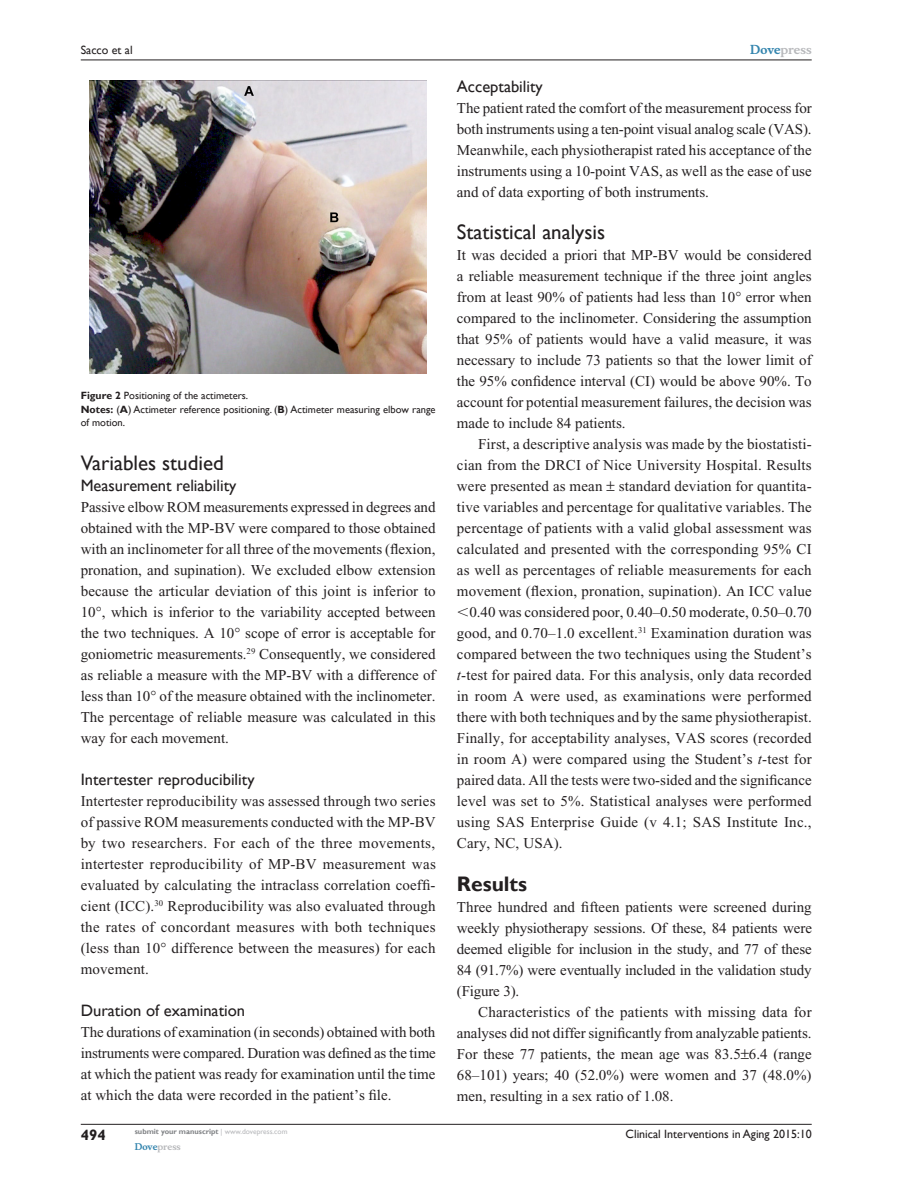
<style>
.page{position:relative;width:918px;height:1188px;background:#fff}
.page>*{position:absolute;margin:0;border:0;box-sizing:border-box;transform-origin:0 0}
.H2-before-H3{font:21px "Gill Sans";color:#231f20}
.t1{font:700 21px "Gill Sans";color:#231f20}
.H3-after-H2{font:16.5px "Gill Sans";color:#231f20}
.TxF{font:15px/21px "Times New Roman";color:#231f20;text-align:justify}
.Tx{font:15px/21px "Times New Roman";letter-spacing:.005em;color:#231f20;text-align:justify}
.t2{font:700 15px "Gill Sans";color:#231f20}
.t3{font:12px "Gill Sans";color:#231f20}
.t4{font:700 12px "Musee";color:#b8b9bc}
.FigSNRI{font:10.5px/13.5px "Gill Sans";color:#231f20}
.FigC{font:10.5px "Gill Sans";color:#231f20}
.t5{font:700 9px "Musee";color:#b8b9bc}
.t6{font:700 7.5px "Gill Sans";color:#808285}
.s1{font-weight:700}
.s2{font-weight:400;color:#b8b9bc}
.s3{color:#3485ae}
.s4{font-family:"Mathematical Pi One"}
.s5{font-style:italic}
</style>
<div class="page">
<hr style="left:81px;top:1124px;width:731px;height:1px;background:#231f20">
<hr style="left:81px;top:60px;width:731px;height:1px;background:#231f20">
<img style="left:89px;top:81px;width:338px;height:293px">
<p class="t3" style="left:81px;top:43px;width:53px">Sacco et al</p>
<p class="FigC" style="left:81px;top:390px;width:169px"><span class="s1">Figure 2</span> Positioning of the actimeters.</p>
<p class="FigSNRI" style="left:81px;top:403px;width:356px"><span class="s1">Notes:</span> (<span class="s1">A</span>) Actimeter reference positioning. (<span class="s1">B</span>) Actimeter measuring elbow range of motion.</p>
<p class="H2-before-H3" style="left:81px;top:451px;width:145px">Variables studied</p>
<p class="H3-after-H2" style="left:81px;top:476px;width:157px">Measurement reliability</p>
<p class="TxF" style="left:81px;top:497px;width:357px">Passive elbow ROM measurements expressed in degrees and obtained with the MP-BV were compared to those obtained with an inclinometer for all three of the movements (flexion, pronation, and supination). We excluded elbow extension because the articular deviation of this joint is inferior to 10 , which is inferior to the variability accepted between the two techniques. A 10 scope of error is acceptable for goniometric measurements.<sup>29</sup> Consequently, we considered as reliable a measure with the MP-BV with a difference of less than 10 of the measure obtained with the inclinometer.<br>The percentage of reliable measure was calculated in this way for each movement.</p>
<h3 class="H3-after-H2" style="left:81px;top:770px;width:175px">Intertester reproducibility</h3>
<p class="TxF" style="left:81px;top:791px;width:357px">Intertester reproducibility was assessed through two series of passive ROM measurements conducted with the MP-BV by two researchers. For each of the three movements, intertester reproducibility of MP-BV measurement was evaluated by calculating the intraclass correlation coeffi&shy;cient (ICC).<sup>30</sup> Reproducibility was also evaluated through the rates of concordant measures with both techniques (less than 10 difference between the measures) for each movement.</p>
<h3 class="H3-after-H2" style="left:81px;top:1001px;width:166px">Duration of examination</h3>
<p class="TxF" style="left:81px;top:1022px;width:357px">The durations of examination (in seconds) obtained with both instruments were compared. Duration was defined as the time at which the patient was ready for examination until the time at which the data were recorded in the patient’s file.</p>
<p class="t2" style="left:81px;top:1126px;width:26px">494</p>
<p class="t6" style="left:135px;top:1127px;width:154px">submit your manuscript <span class="s2">| www.dovepress.com</span></p>
<p class="t5" style="left:135px;top:1141px;width:48px"><span class="s3">Dove</span>press</p>
<p class="t4" style="left:750px;top:43px;width:63px"><span class="s3">Dove</span>press</p>
<h3 class="H3-after-H2" style="left:457px;top:77px;width:87px">Acceptability</h3>
<p class="TxF" style="left:457px;top:98px;width:356px">The patient rated the comfort of the measurement process for both instruments using a ten-point visual analog scale (VAS).<br>Meanwhile, each physiotherapist rated his acceptance of the instruments using a 10-point VAS, as well as the ease of use and of data exporting of both instruments.</p>
<h2 class="H2-before-H3" style="left:457px;top:220px;width:150px">Statistical analysis</h2>
<p class="TxF" style="left:457px;top:245px;width:356px">It was decided a priori that MP-BV would be considered a reliable measurement technique if the three joint angles from at least 90% of patients had less than 10 error when compared to the inclinometer. Considering the assumption that 95% of patients would have a valid measure, it was necessary to include 73 patients so that the lower limit of the 95% confidence interval (CI) would be above 90%. To account for potential measurement failures, the decision was made to include 84 patients.</p>
<p class="Tx" style="left:457px;top:434px;width:356px;text-indent:21px">First, a descriptive analysis was made by the biostatisti&shy;cian from the DRCI of Nice University Hospital. Results were presented as mean standard deviation for quantita&shy;tive variables and percentage for qualitative variables. The percentage of patients with a valid global assessment was calculated and presented with the corresponding 95% CI as well as percentages of reliable measurements for each movement (flexion, pronation, supination). An ICC value <span class="s4">,</span>0.40 was considered poor, 0.40–0.50 moderate, 0.50–0.70 good, and 0.70–1.0 excellent.<sup>31</sup> Examination duration was compared between the two techniques using the Student’s <span class="s5">t</span>-test for paired data. For this analysis, only data recorded in room A were used, as examinations were performed there with both techniques and by the same physiotherapist.<br>Finally, for acceptability analyses, VAS scores (recorded in room A) were compared using the Student’s <span class="s5">t</span>-test for paired data. All the tests were two-sided and the significance level was set to 5%. Statistical analyses were performed using SAS Enterprise Guide (v 4.1; SAS Institute Inc., Cary, NC, USA).</p>
<h1 class="t1" style="left:457px;top:871px;width:72px">Results</h1>
<p class="TxF" style="left:457px;top:896px;width:357px">Three hundred and fifteen patients were screened during weekly physiotherapy sessions. Of these, 84 patients were deemed eligible for inclusion in the study, and 77 of these 84 (91.7%) were eventually included in the validation study (Figure 3).</p>
<p class="Tx" style="left:457px;top:1001px;width:356px;text-indent:21px">Characteristics of the patients with missing data for analyses did not differ significantly from analyzable patients.<br>For these 77 patients, the mean age was 83.5 6.4 (range 68–101) years; 40 (52.0%) were women and 37 (48.0%) men, resulting in a sex ratio of 1.08.</p>
<p class="t3" style="left:626px;top:1127px;width:188px">Clinical Interventions in Aging 2015:10</p>
</div>
